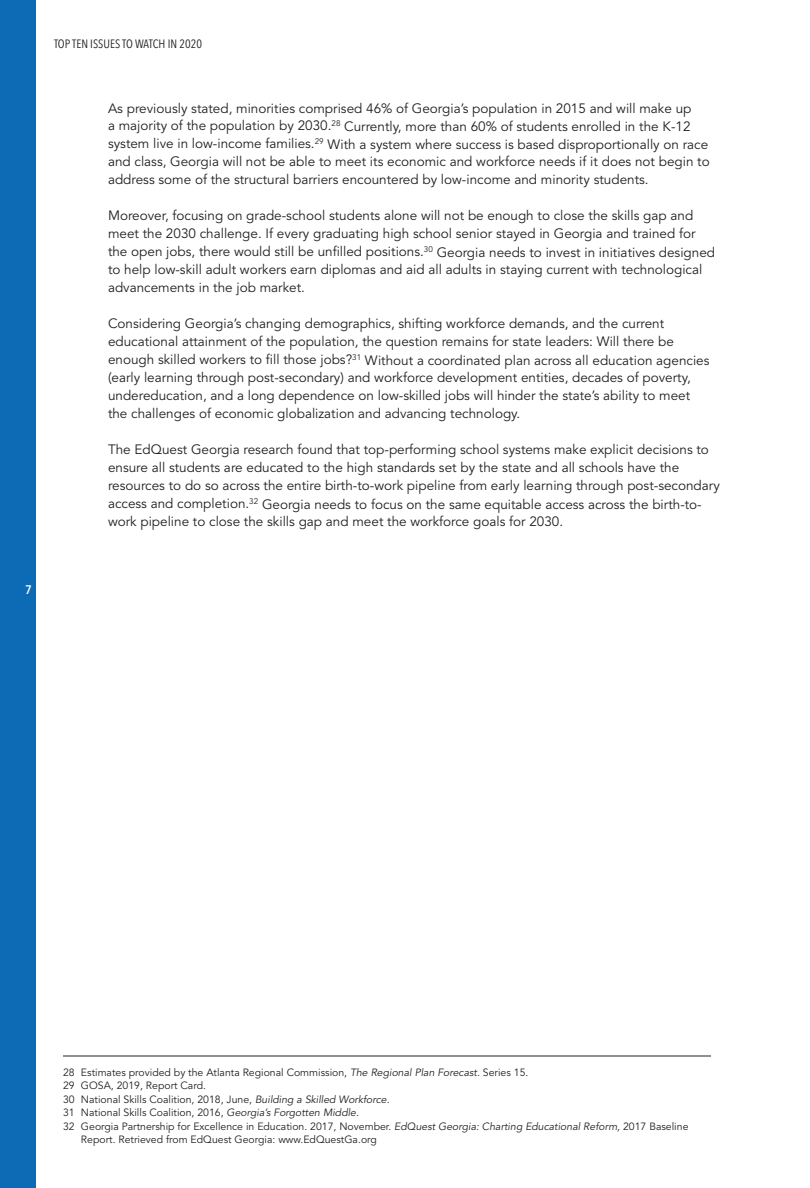
<style>
.page{position:relative;width:810px;height:1188px;background:#fff}
.page>*{position:absolute;margin:0;border:0;box-sizing:border-box;transform-origin:0 0}
.t1{font:13.5px/18px "Avenir";color:#231f20}
.t2{font:13.5px "Knight Sans";color:#fff}
.t3{font:12px "Avenir Next Condensed";color:#231f20}
.t4{font:10.5px "Avenir";color:#231f20}
.s1{font-style:italic}
</style>
<div class="page">
<div style="left:0;top:0;width:36px;height:1188px;background:#0d6ab4"></div>
<hr style="left:63px;top:1056px;width:648px;height:1px;background:#231f20">
<p class="t2" style="left:26px;top:585px;width:7px">7</p>
<p class="t3" style="left:54px;top:37px;width:150px">TOP TEN ISSUES TO WATCH IN 2020</p>
<p class="t1" style="left:108px;top:100px;width:603px">As previously stated, minorities comprised 46% of Georgia’s population in 2015 and will make up<br>a majority of the population by 2030.<sup>28</sup> Currently, more than 60% of students enrolled in the K-12 system live in low-income families.<sup>29</sup> With a system where success is based disproportionally on race and class, Georgia will not be able to meet its economic and workforce needs if it does not begin to address some of the structural barriers encountered by low-income and minority students.</p>
<p class="t1" style="left:108px;top:208px;width:609px">Moreover, focusing on grade-school students alone will not be enough to close the skills gap and meet the 2030 challenge. If every graduating high school senior stayed in Georgia and trained for the open jobs, there would still be unfilled positions.<sup>30</sup> Georgia needs to invest in initiatives designed to help low-skill adult workers earn diplomas and aid all adults in staying current with technological advancements in the job market.</p>
<p class="t1" style="left:108px;top:316px;width:603px">Considering Georgia’s changing demographics, shifting workforce demands, and the current educational attainment of the population, the question remains for state leaders: Will there be enough skilled workers to fill those jobs?<sup>31</sup> Without a coordinated plan across all education agencies (early learning through post-secondary) and workforce development entities, decades of poverty, undereducation, and a long dependence on low-skilled jobs will hinder the state’s ability to meet the challenges of economic globalization and advancing technology.</p>
<p class="t1" style="left:108px;top:442px;width:613px">The EdQuest Georgia research found that top-performing school systems make explicit decisions to ensure all students are educated to the high standards set by the state and all schools have the resources to do so across the entire birth-to-work pipeline from early learning through post-secondary access and completion.<sup>32</sup> Georgia needs to focus on the same equitable access across the birth-to&shy;work pipeline to close the skills gap and meet the workforce goals for 2030.</p>
<p class="t4" style="left:63px;top:1068px;width:467px">28 Estimates provided by the Atlanta Regional Commission, <span class="s1">The Regional Plan Forecast.</span> Series 15.</p>
<p class="t4" style="left:63px;top:1081px;width:145px">29 GOSA, 2019, Report Card.</p>
<p class="t4" style="left:63px;top:1095px;width:328px">30 National Skills Coalition, 2018, June, <span class="s1">Building a Skilled Workforce.</span></p>
<p class="t4" style="left:63px;top:1108px;width:298px">31 National Skills Coalition, 2016, <span class="s1">Georgia’s Forgotten Middle.</span></p>
<p class="t4" style="left:63px;top:1122px;width:627px">32 Georgia Partnership for Excellence in Education. 2017, November. <span class="s1">EdQuest Georgia: Charting Educational Reform,</span> 2017 Baseline</p>
<p class="t4" style="left:81px;top:1135px;width:297px">Report. Retrieved from EdQuest Georgia: www.EdQuestGa.org</p>
</div>
